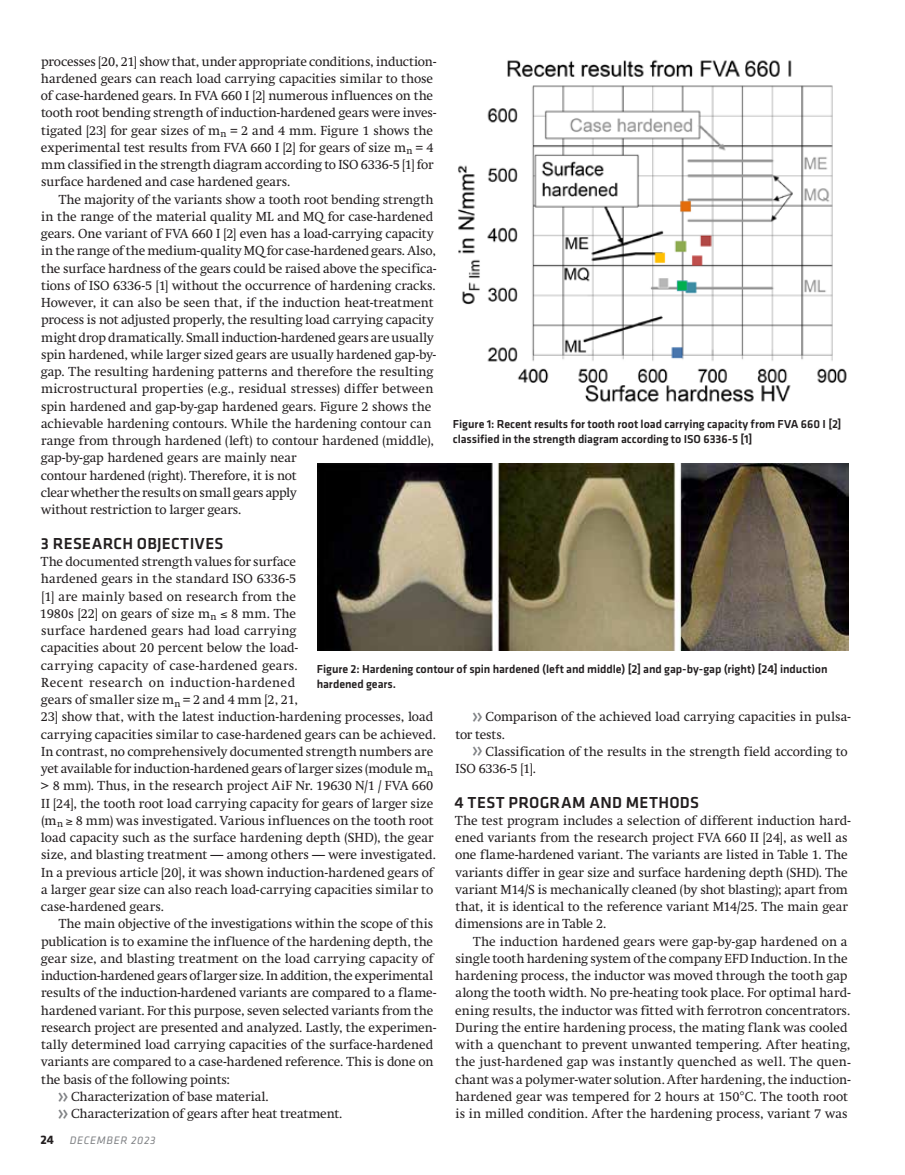
<style>
.page{position:relative;width:905px;height:1175px;background:#fff}
.page>*{position:absolute;margin:0;border:0;box-sizing:border-box;transform-origin:0 0}
.t1{font:500 16.5px "Klavika Basic";letter-spacing:.02em;color:#231f20}
.t2{font:12.9px/17.2px "Swift";color:#231f20}
.t3{font:500 12px/15px "Klavika Basic";letter-spacing:-.005em;color:#231f20}
.t4{font:italic 11.25px "Klavika Basic";letter-spacing:.05em;color:#808285}
.s1{font-family:"Klavika Basic";font-size:24px;color:#808285}
.s2{font-weight:700;font-style:normal;font-size:12.75px;color:#231f20}
</style>
<div class="page">
<img style="left:458px;top:59px;width:389px;height:344px">
<img style="left:318px;top:464px;width:530px;height:186px">
<p class="t2" style="left:41px;top:52px;width:397px">processes [20, 21] show that, under appropriate conditions, induction&shy;hardened gears can reach load carrying capacities similar to those of case-hardened gears. In FVA 660 I [2] numerous influences on the tooth root bending strength of induction-hardened gears were inves&shy;tigated [23] for gear sizes of m<sub>n</sub> = 2 and 4 mm. Figure 1 shows the experimental test results from FVA 660 I [2] for gears of size m<sub>n</sub> = 4 mm classified in the strength diagram according to ISO 6336-5 [1] for surface hardened and case hardened gears.</p>
<p class="t2" style="left:41px;top:190px;width:397px;text-indent:18px">The majority of the variants show a tooth root bending strength in the range of the material quality ML and MQ for case-hardened gears. One variant of FVA 660 I [2] even has a load-carrying capacity in the range of the medium-quality MQ for case-hardened gears. Also, the surface hardness of the gears could be raised above the specifica&shy;tions of ISO 6336-5 [1] without the occurrence of hardening cracks.<br>However, it can also be seen that, if the induction heat-treatment process is not adjusted properly, the resulting load carrying capacity might drop dramatically. Small induction-hardened gears are usually spin hardened, while larger sized gears are usually hardened gap-by&shy;gap. The resulting hardening patterns and therefore the resulting microstructural properties (e.g., residual stresses) differ between spin hardened and gap-by-gap hardened gears. Figure 2 shows the achievable hardening contours. While the hardening contour can range from through hardened (left) to contour hardened (middle), gap-by-gap hardened gears are mainly near<br>contour hardened (right). Therefore, it is not<br>clear whether the results on small gears apply<br>without restriction to larger gears.</p>
<p class="t1" style="left:41px;top:532px;width:184px">3 RESEARCH OBJECTIVES</p>
<p class="t2" style="left:40px;top:553px;width:397px">The documented strength values for surface<br>hardened gears in the standard ISO 6336-5<br>[1] are mainly based on research from the<br>1980s [22] on gears of size m<sub>n</sub> ≤ 8 mm. The<br>surface hardened gears had load carrying<br>capacities about 20 percent below the load-<br>carrying capacity of case-hardened gears.<br>Recent research on induction-hardened<br>gears of smaller size m<sub>n</sub> = 2 and 4 mm [2, 21,<br>23] show that, with the latest induction-hardening processes, load carrying capacities similar to case-hardened gears can be achieved.<br>In contrast, no comprehensively documented strength numbers are yet available for induction-hardened gears of larger sizes (module m<sub>n </sub>&gt; 8 mm). Thus, in the research project AiF Nr. 19630 N/1 / FVA 660<br>II [24], the tooth root load carrying capacity for gears of larger size (m<sub>n</sub> ≥ 8 mm) was investigated. Various influences on the tooth root load capacity such as the surface hardening depth (SHD), the gear size, and blasting treatment — among others — were investigated.<br>In a previous article [20], it was shown induction-hardened gears of a larger gear size can also reach load-carrying capacities similar to case-hardened gears.</p>
<p class="t2" style="left:59px;top:915px;width:376px">The main objective of the investigations within the scope of this</p>
<p class="t2" style="left:41px;top:932px;width:394px">publication is to examine the influence of the hardening depth, the</p>
<p class="t2" style="left:41px;top:949px;width:394px">gear size, and blasting treatment on the load carrying capacity of</p>
<p class="t2" style="left:41px;top:967px;width:393px">induction-hardened gears of larger size. In addition, the experimental</p>
<p class="t2" style="left:41px;top:984px;width:396px">results of the induction-hardened variants are compared to a flame-</p>
<p class="t2" style="left:41px;top:1001px;width:394px">hardened variant. For this purpose, seven selected variants from the</p>
<p class="t2" style="left:41px;top:1018px;width:396px">research project are presented and analyzed. Lastly, the experimen-</p>
<p class="t2" style="left:41px;top:1036px;width:393px">tally determined load carrying capacities of the surface-hardened</p>
<p class="t2" style="left:41px;top:1053px;width:394px">variants are compared to a case-hardened reference. This is done on</p>
<p class="t2" style="left:41px;top:1070px;width:191px">the basis of the following points:</p>
<p class="t2" style="left:57px;top:1087px;width:213px"><span class="s1">»</span> Characterization of base material.</p>
<p class="t2" style="left:57px;top:1105px;width:287px"><span class="s1">»</span> Characterization of gears after heat treatment.</p>
<p class="t3" style="left:453px;top:416px;width:390px">Figure 1: Recent results for tooth root load carrying capacity from FVA 660 I [2] classified in the strength diagram according to ISO 6336-5 [1]</p>
<p class="t3" style="left:317px;top:661px;width:512px">Figure 2: Hardening contour of spin hardened (left and middle) [2] and gap-by-gap (right) [24] induction hardened gears.</p>
<p class="t2" style="left:455px;top:708px;width:396px;text-indent:16px"><span class="s1">»</span> Comparison of the achieved load carrying capacities in pulsa&shy;tor tests.</p>
<p class="t2" style="left:455px;top:742px;width:393px;text-indent:16px"><span class="s1">»</span> Classification of the results in the strength field according to<br>ISO 6336-5 [1].</p>
<p class="t1" style="left:454px;top:791px;width:246px">4 TEST PROGRAM AND METHODS</p>
<p class="t2" style="left:455px;top:811px;width:397px">The test program includes a selection of different induction hard&shy;ened variants from the research project FVA 660 II [24], as well as one flame-hardened variant. The variants are listed in Table 1. The variants differ in gear size and surface hardening depth (SHD). The variant M14/S is mechanically cleaned (by shot blasting); apart from that, it is identical to the reference variant M14/25. The main gear dimensions are in Table 2.</p>
<p class="t2" style="left:455px;top:932px;width:397px;text-indent:18px">The induction hardened gears were gap-by-gap hardened on a single tooth hardening system of the company EFD Induction. In the hardening process, the inductor was moved through the tooth gap along the tooth width. No pre-heating took place. For optimal hard&shy;ening results, the inductor was fitted with ferrotron concentrators.<br>During the entire hardening process, the mating flank was cooled with a quenchant to prevent unwanted tempering. After heating, the just-hardened gap was instantly quenched as well. The quen&shy;chant was a polymer-water solution. After hardening, the induction&shy;hardened gear was tempered for 2 hours at 150°C. The tooth root is in milled condition. After the hardening process, variant 7 was</p>
<p class="t4" style="left:40px;top:1133px;width:116px"><span class="s2">24</span> DECEMBER 2023</p>
</div>
